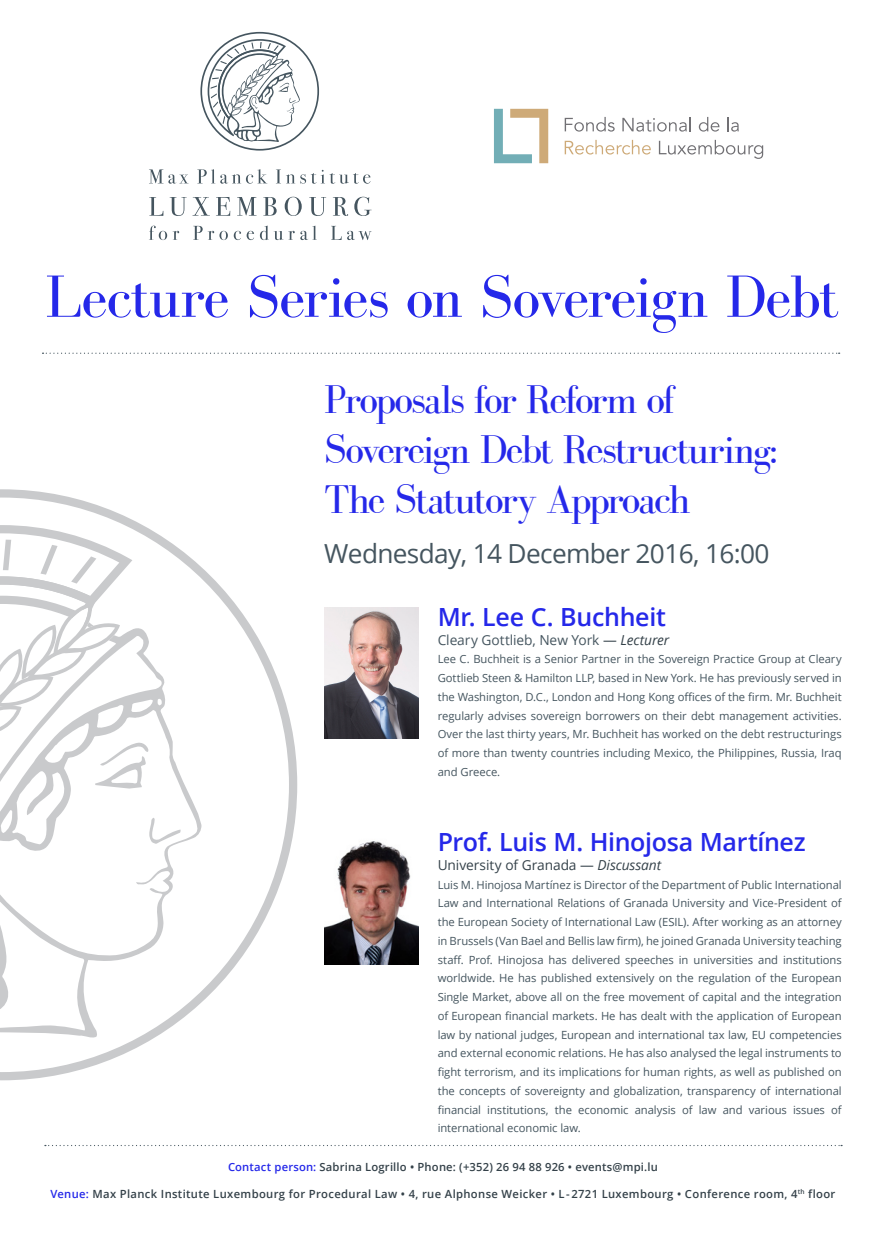
<style>
.page{position:relative;width:886px;height:1241px;background:#fff}
.page>*{position:absolute;margin:0;border:0;box-sizing:border-box;transform-origin:0 0}
.t1{font:61.25px "Bodoni FLF";letter-spacing:-.025em;color:#2528e9}
.t2{font:41.25px "Bodoni FLF";letter-spacing:-.055em;color:#2528e9}
.t3{font:26.25px "Open Sans";letter-spacing:-.025em;color:#45555f}
.t4{font:600 25px "Open Sans";letter-spacing:-.015em;color:#2528e9}
.t5{font:13.75px "Open Sans";letter-spacing:-.005em;color:#45555f}
.t6{font:13.75px "Open Sans";letter-spacing:-.01em;color:#344149}
.t7{font:11.25px/18.8px "Open Sans";letter-spacing:-.005em;color:#45555f;text-align:justify}
.t8{font:600 11.25px "Open Sans";letter-spacing:.03em;color:#344149}
.s1{color:#344149}
.s2{font-style:italic;color:#344149}
.s3{font-style:italic}
.s4{color:#2528e9}
</style>
<div class="page">
<svg style="left:43px;top:352px;width:797px;height:2px"></svg>
<svg style="left:0;top:489px;width:297px;height:591px"></svg>
<svg style="left:0;top:625px;width:202px;height:414px"></svg>
<svg style="left:0;top:525px;width:132px;height:483px"></svg>
<svg style="left:0;top:539px;width:181px;height:387px"></svg>
<img style="left:324px;top:607px;width:94px;height:131px">
<img style="left:324px;top:841px;width:94px;height:123px">
<svg style="left:200px;top:32px;width:119px;height:118px"></svg>
<svg style="left:149px;top:225px;width:223px;height:15px"></svg>
<svg style="left:149px;top:197px;width:223px;height:19px"></svg>
<svg style="left:149px;top:169px;width:221px;height:15px"></svg>
<svg style="left:565px;top:117px;width:50px;height:15px"></svg>
<svg style="left:622px;top:117px;width:69px;height:15px"></svg>
<svg style="left:699px;top:117px;width:20px;height:15px"></svg>
<svg style="left:727px;top:117px;width:12px;height:15px"></svg>
<svg style="left:565px;top:140px;width:86px;height:14px"></svg>
<svg style="left:659px;top:140px;width:104px;height:19px"></svg>
<svg style="left:494px;top:109px;width:54px;height:54px"></svg>
<p class="t1" style="left:45px;top:263px;width:795px">Lecture Series on Sovereign Debt</p>
<p class="t2" style="left:324px;top:377px;width:354px">Proposals for Reform of</p>
<p class="t2" style="left:324px;top:427px;width:455px">Sovereign Debt Restructuring:</p>
<p class="t2" style="left:324px;top:477px;width:368px">The Statutory Approach</p>
<p class="t3" style="left:324px;top:535px;width:447px">Wednesday, 14 December 2016, 16:00</p>
<p class="t4" style="left:438px;top:599px;width:230px">Mr. Lee C. Buchheit</p>
<p class="t5" style="left:438px;top:630px;width:233px">Cleary Gottlieb, New York <span class="s1">—</span> <span class="s2">Lecturer</span></p>
<p class="t7" style="left:438px;top:649px;width:405px">Lee C. Buchheit is a Senior Partner in the Sovereign Practice Group at Cleary Gottlieb Steen &amp; Hamilton LLP, based in New York. He has previously served in the Washington, D.C., London and Hong Kong offices of the firm. Mr. Buchheit regularly advises sovereign borrowers on their debt management activities.<br>Over the last thirty years, Mr. Buchheit has worked on the debt restructurings of more than twenty countries including Mexico, the Philippines, Russia, Iraq and Greece.</p>
<p class="t4" style="left:438px;top:824px;width:369px">Prof. Luis M. Hinojosa Martínez</p>
<p class="t6" style="left:438px;top:855px;width:225px">University of Granada — <span class="s3">Discussant</span></p>
<p class="t7" style="left:438px;top:874px;width:405px">Luis M. Hinojosa Martínez is Director of the Department of Public International Law and International Relations of Granada University and Vice-President of the European Society of International Law (ESIL). After working as an attorney in Brussels (Van Bael and Bellis law firm), he joined Granada University teaching staff. Prof. Hinojosa has delivered speeches in universities and institutions worldwide. He has published extensively on the regulation of the European Single Market, above all on the free movement of capital and the integration of European financial markets. He has dealt with the application of European law by national judges, European and international tax law, EU competencies and external economic relations. He has also analysed the legal instruments to fight terrorism, and its implications for human rights, as well as published on the concepts of sovereignty and globalization, transparency of international financial institutions, the economic analysis of law and various issues of international economic law.</p>
<p class="t8" style="left:228px;top:1159px;width:431px"><span class="s4">Contact person:</span> Sabrina Logrillo • Phone: (+352) 26 94 88 926 • events@mpi.lu</p>
<p class="t8" style="left:51px;top:1185px;width:786px"><span class="s4">Venue:</span> Max Planck Institute Luxembourg for Procedural Law • 4, rue Alphonse Weicker • L -2721 Luxembourg • Conference room, 4<sup>th</sup> floor</p>
</div>
